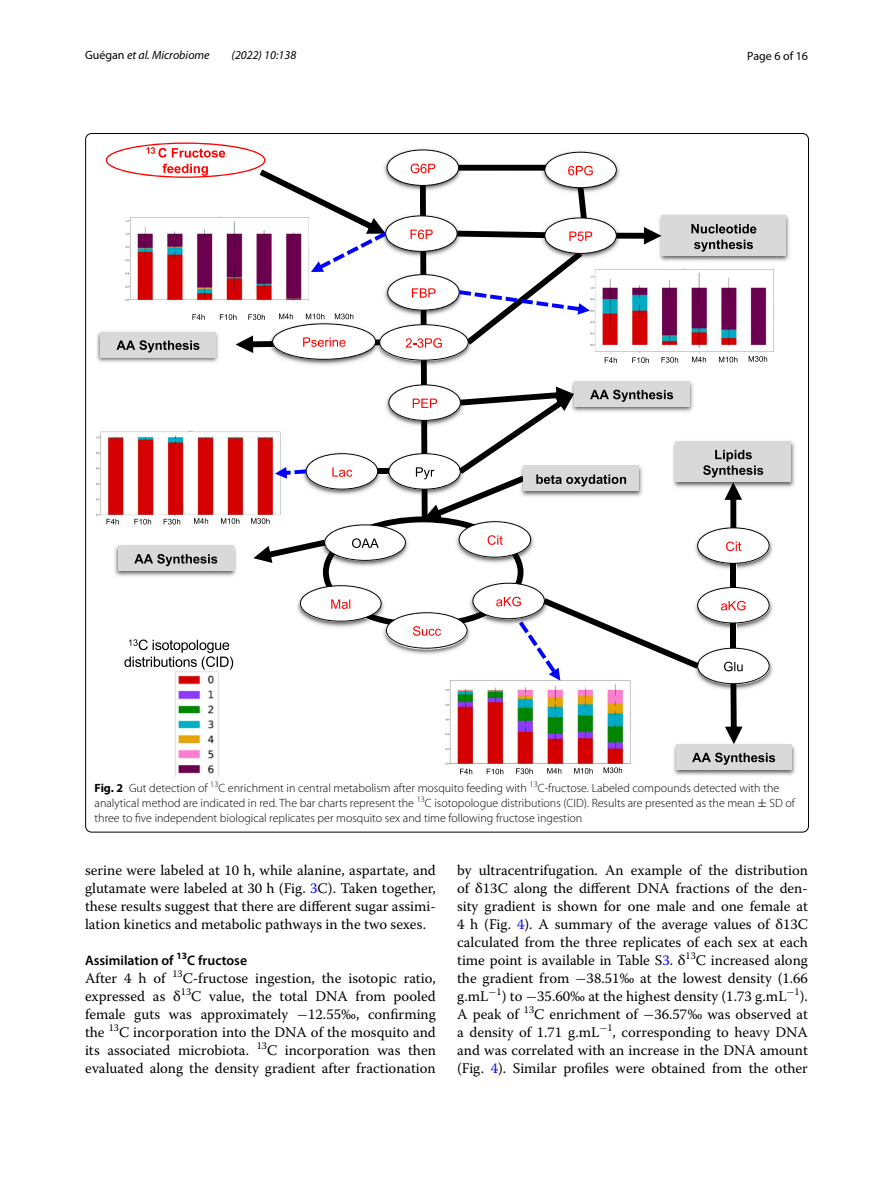
<style>
.page{position:relative;width:893px;height:1187px;background:#fff}
.page>*{position:absolute;margin:0;border:0;box-sizing:border-box;transform-origin:0 0}
.t1{font:14.7px/18px "Warnock Pro";color:#000;text-align:justify}
.t2{font:600 13.8px "Myriad Pro";color:#000}
.t3{font:300 12px/15px "Myriad Pro";color:#000}
.t4{font:italic 12px "Myriad Pro";color:#000}
.t5{font:12px "Myriad Pro";color:#000}
.s1{font-style:normal}
.s2{font-weight:700}
.s3{font-family:"MTSY";font-weight:400}
.s4{color:#00f}
.s5{font-family:"MTSY"}
</style>
<div class="page">
<img style="left:97px;top:159px;width:699px;height:617px">
<div style="left:661px;top:215px;width:125px;height:41px;background:#d9d9d9"></div>
<div style="left:100px;top:332px;width:116px;height:25px;background:#d9d9d9"></div>
<div style="left:676px;top:744px;width:116px;height:25px;background:#d9d9d9"></div>
<svg style="left:692px;top:752px;width:83px;height:12px"></svg>
<div style="left:675px;top:441px;width:116px;height:41px;background:#d9d9d9"></div>
<svg style="left:460px;top:768px;width:12px;height:6px"></svg>
<svg style="left:487px;top:768px;width:16px;height:6px"></svg>
<svg style="left:516px;top:768px;width:17px;height:6px"></svg>
<svg style="left:547px;top:768px;width:14px;height:5px"></svg>
<svg style="left:574px;top:768px;width:19px;height:5px"></svg>
<svg style="left:604px;top:767px;width:18px;height:6px"></svg>
<svg style="left:106px;top:142px;width:664px;height:602px"></svg>
<p class="t4" style="left:85px;top:48px;width:126px"><span class="s1">Guégan</span> et al. Microbiome</p>
<p class="t4" style="left:232px;top:48px;width:66px">(2022) 10:138</p>
<p class="t5" style="left:747px;top:48px;width:62px">Page 6 of 16</p>
<p class="t3" style="left:95px;top:780px;width:702px"><span class="s2">Fig. 2</span> Gut detection of <sup>13</sup>C enrichment in central metabolism after mosquito feeding with <sup>13</sup>C-fructose. Labeled compounds detected with the analytical method are indicated in red. The bar charts represent the <sup>13</sup>C isotopologue distributions (CID). Results are presented as the mean <span class="s3">±</span> SD of three to five independent biological replicates per mosquito sex and time following fructose ingestion</p>
<p class="t1" style="left:85px;top:860px;width:352px">serine were labeled at 10 h, while alanine, aspartate, and glutamate were labeled at 30 h (Fig. <span class="s4">3</span>C). Taken together, these results suggest that there are different sugar assimi&shy;lation kinetics and metabolic pathways in the two sexes.</p>
<p class="t2" style="left:85px;top:951px;width:164px">Assimilation of <sup>13</sup>C fructose</p>
<p class="t1" style="left:85px;top:968px;width:352px">After 4 h of <sup>13</sup>C-fructose ingestion, the isotopic ratio, expressed as δ<sup>13</sup>C value, the total DNA from pooled female guts was approximately <span class="s5">−</span>12.55‰, confirming the <sup>13</sup>C incorporation into the DNA of the mosquito and its associated microbiota. <sup>13</sup>C incorporation was then evaluated along the density gradient after fractionation</p>
<p class="t1" style="left:457px;top:860px;width:352px">by ultracentrifugation. An example of the distribution of δ13C along the different DNA fractions of the den&shy;sity gradient is shown for one male and one female at 4 h (Fig. <span class="s4">4</span>). A summary of the average values of δ13C calculated from the three replicates of each sex at each time point is available in Table S<span class="s4">3</span>. δ<sup>13</sup>C increased along the gradient from <span class="s5">−</span>38.51‰ at the lowest density (1.66 g.mL<sup>−</sup><sup>1</sup>) to <span class="s5">−</span>35.60‰ at the highest density (1.73 g.mL<sup>−</sup><sup>1</sup>).<br>A peak of <sup>13</sup>C enrichment of <span class="s5">−</span>36.57‰ was observed at a density of 1.71 g.mL<sup>−</sup><sup>1</sup>, corresponding to heavy DNA and was correlated with an increase in the DNA amount (Fig. <span class="s4">4</span>). Similar profiles were obtained from the other</p>
</div>
